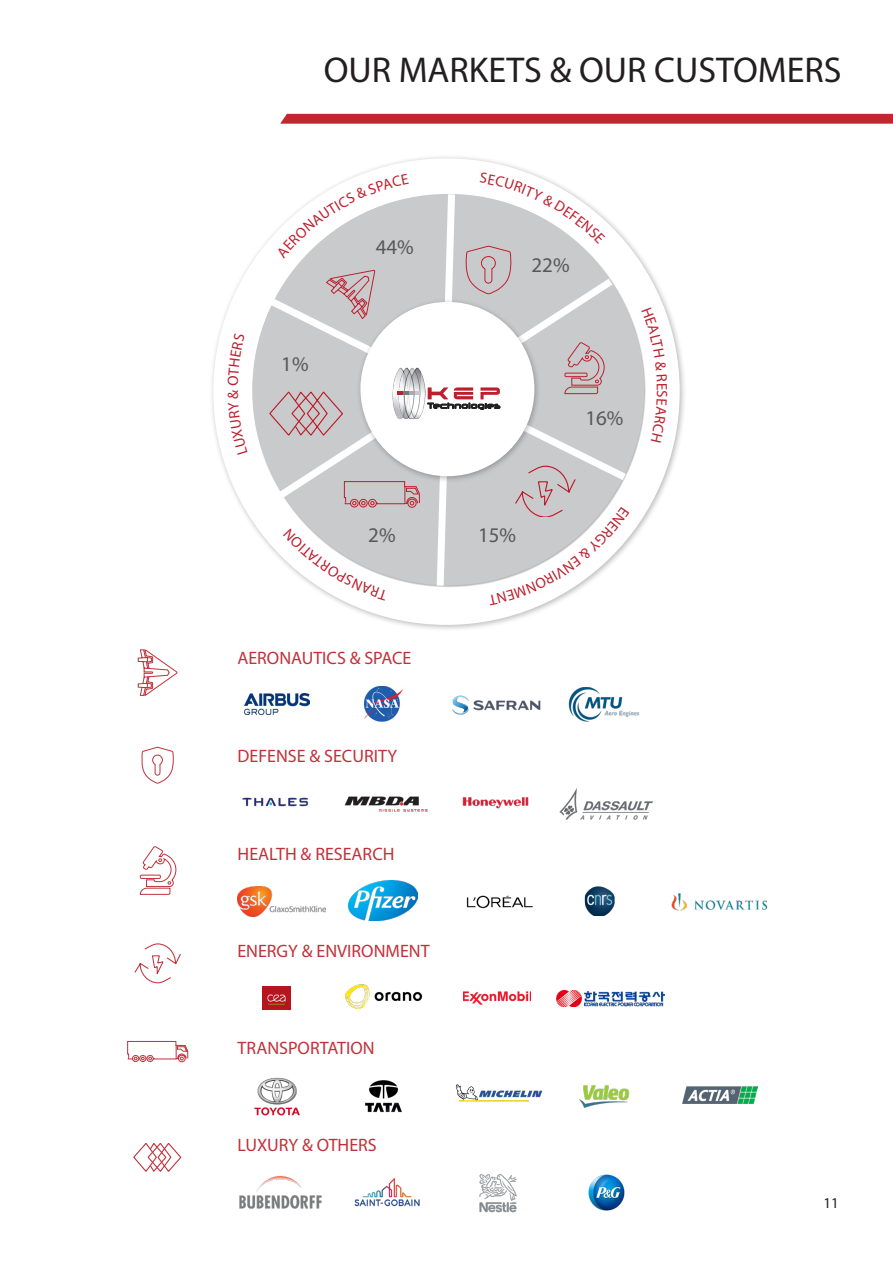
<style>
.page{position:relative;width:893px;height:1263px;background:#fff}
.page>*{position:absolute;margin:0;border:0;box-sizing:border-box;transform-origin:0 0}
.t1{font:36px "Myriad Pro";color:#231f20}
.t2{font:20.85px "Myriad Pro";color:#57585a}
.t3{font:18px "Myriad Pro";color:#c2313a}
.t4{font:15px "Myriad Pro";color:#231f20}
</style>
<div class="page">
<img style="left:242px;top:797px;width:66px;height:9px">
<img style="left:344px;top:796px;width:84px;height:15px">
<img style="left:560px;top:788px;width:92px;height:31px">
<img style="left:462px;top:797px;width:67px;height:12px">
<img style="left:263px;top:987px;width:28px;height:23px">
<img style="left:556px;top:990px;width:108px;height:16px">
<img style="left:345px;top:984px;width:77px;height:25px">
<img style="left:464px;top:991px;width:66px;height:14px">
<img style="left:683px;top:1087px;width:75px;height:16px">
<img style="left:455px;top:1084px;width:88px;height:18px">
<img style="left:254px;top:1077px;width:46px;height:39px">
<img style="left:579px;top:1085px;width:51px;height:23px">
<img style="left:365px;top:1080px;width:37px;height:32px">
<img style="left:239px;top:1176px;width:83px;height:33px">
<img style="left:355px;top:1178px;width:65px;height:29px">
<img style="left:479px;top:1174px;width:38px;height:39px">
<img style="left:588px;top:1174px;width:37px;height:37px">
<div style="left:209px;top:154px;width:477px;height:478px;background:#231f20;opacity:.3"></div>
<div style="left:213px;top:158px;width:467px;height:467px;background:#fff;border-radius:50%"></div>
<div style="left:253px;top:194px;width:393px;height:393px;background:#231f20;opacity:.3"></div>
<svg style="left:262px;top:311px;width:372px;height:159px;background:#cecfd0"></svg>
<svg style="left:138px;top:649px;width:40px;height:47px"></svg>
<svg style="left:141px;top:746px;width:33px;height:38px"></svg>
<svg style="left:140px;top:846px;width:37px;height:49px"></svg>
<svg style="left:135px;top:944px;width:46px;height:39px"></svg>
<svg style="left:134px;top:1143px;width:48px;height:29px"></svg>
<svg style="left:127px;top:1041px;width:61px;height:21px"></svg>
<svg style="left:280px;top:114px;width:613px;height:10px;background:#c42e35"></svg>
<img style="left:245px;top:693px;width:65px;height:21px">
<img style="left:452px;top:695px;width:89px;height:19px">
<img style="left:363px;top:686px;width:40px;height:36px">
<img style="left:569px;top:687px;width:70px;height:35px">
<img style="left:466px;top:895px;width:67px;height:14px">
<img style="left:238px;top:887px;width:87px;height:29px">
<img style="left:585px;top:886px;width:30px;height:30px">
<img style="left:349px;top:881px;width:69px;height:40px">
<img style="left:672px;top:893px;width:96px;height:18px">
<svg style="left:642px;top:307px;width:25px;height:119px"></svg>
<svg style="left:269px;top:172px;width:360px;height:433px"></svg>
<p class="t1" style="left:324px;top:48px;width:519px">OUR MARKETS &amp; OUR CUSTOMERS</p>
<p class="t2" style="left:281px;top:351px;width:29px">1%</p>
<p class="t2" style="left:376px;top:234px;width:40px">44%</p>
<p class="t2" style="left:532px;top:253px;width:40px">22%</p>
<p class="t2" style="left:368px;top:522px;width:29px">2%</p>
<p class="t2" style="left:478px;top:522px;width:40px">15%</p>
<p class="t2" style="left:585px;top:405px;width:40px">16%</p>
<p class="t3" style="left:237px;top:646px;width:176px">AERONAUTICS &amp; SPACE</p>
<p class="t3" style="left:238px;top:744px;width:161px">DEFENSE &amp; SECURITY</p>
<p class="t3" style="left:238px;top:842px;width:158px">HEALTH &amp; RESEARCH</p>
<p class="t3" style="left:237px;top:940px;width:194px">ENERGY &amp; ENVIRONMENT</p>
<p class="t3" style="left:238px;top:1036px;width:138px">TRANSPORTATION</p>
<p class="t3" style="left:238px;top:1134px;width:141px">LUXURY &amp; OTHERS</p>
<p class="t4" style="left:824px;top:1194px;width:17px">11</p>
</div>
